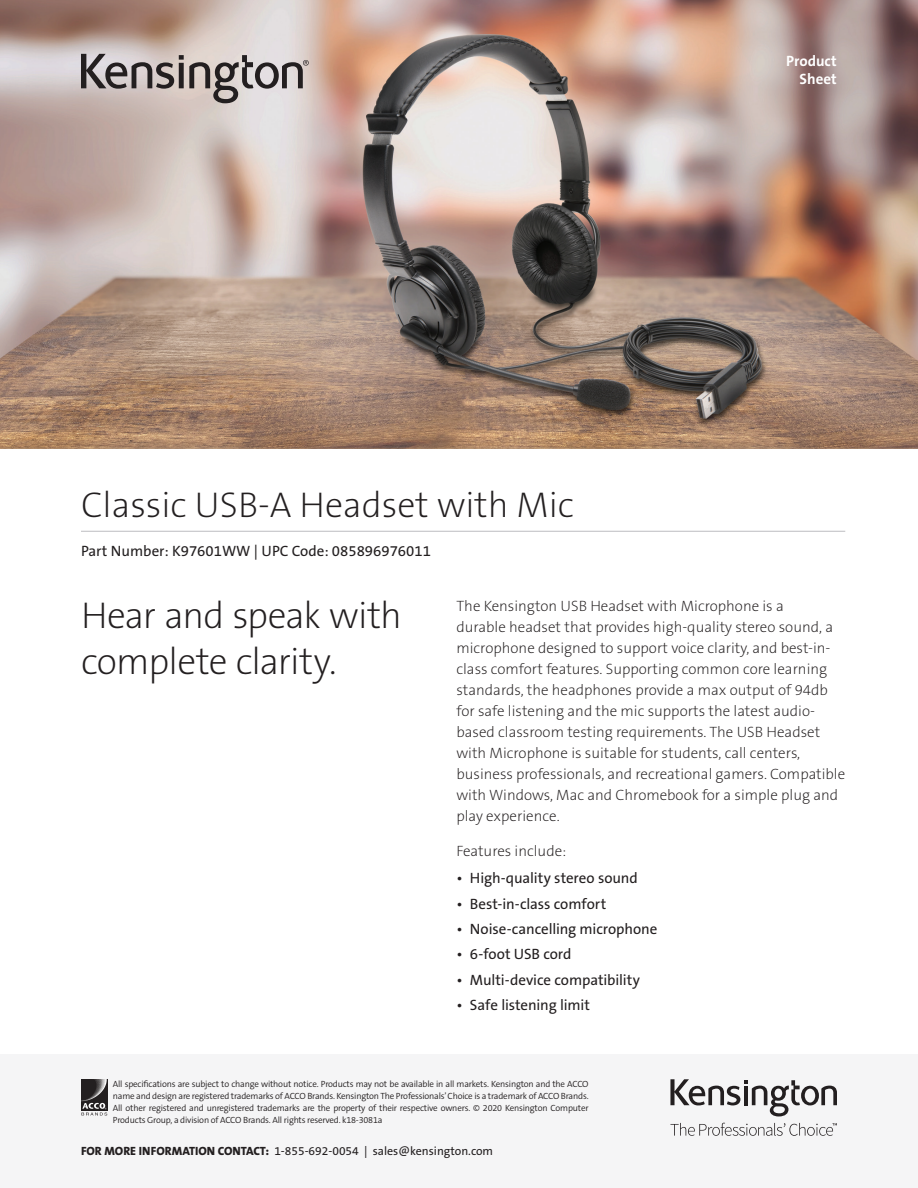
<style>
.page{position:relative;width:918px;height:1188px;background:#fff}
.page>*{position:absolute;margin:0;border:0;box-sizing:border-box;transform-origin:0 0}
.t1{font:37.5px/46.5px "The Sans KENSINGTON2 XL";letter-spacing:-.02em;color:#231f20}
.t2{font:36px "The Sans KENSINGTON2 XL";color:#231f20}
.t3{font:15px/21px "The Sans KENSINGTON2 XL";color:#231f20}
.t4{font:15px "The Sans KENSINGTON5 Rg";letter-spacing:-.005em;color:#231f20}
.t5{font:15px/18px "The Sans KENSINGTON7 Bd";color:#fff;text-align:right}
.t6{font:12px "The Sans KENSINGTON5 Rg";color:#231f20}
.t7{font:9px/12px "The Sans KENSINGTON4 SL";letter-spacing:-.02em;color:#231f20;text-align:justify}
.s1{font-family:"The Sans KENSINGTON8 XB"}
</style>
<div class="page">
<img style="left:0;top:0;width:918px;height:426px">
<div style="left:0;top:426px;width:918px;height:762px;background:#231f20;opacity:.2"></div>
<div style="left:0;top:449px;width:918px;height:739px;background:#fff"></div>
<div style="left:0;top:1054px;width:918px;height:134px;background:#f5f5f6"></div>
<hr style="left:81px;top:531px;width:764px;height:1px;background:#bcbdc0">
<img style="left:81px;top:1079px;width:27px;height:32px">
<svg style="left:81px;top:1103px;width:26px;height:13px"></svg>
<svg style="left:670px;top:1079px;width:167px;height:37px"></svg>
<svg style="left:670px;top:1123px;width:167px;height:13px"></svg>
<svg style="left:81px;top:54px;width:228px;height:49px;background:#aaa2a0"></svg>
<h2 class="t2" style="left:81px;top:486px;width:495px">Classic USB-A Headset with Mic</h2>
<p class="t4" style="left:81px;top:543px;width:351px">Part Number: K97601WW | UPC Code: 085896976011</p>
<p class="t5" style="left:786px;top:52px;width:52px">Product<br>Sheet</p>
<h1 class="t1" style="left:81px;top:593px;width:322px">Hear and speak with complete clarity.</h1>
<p class="t3" style="left:456px;top:596px;width:390px">The Kensington USB Headset with Microphone is a<br>durable headset that provides high-quality stereo sound, a microphone designed to support voice clarity, and best-in&shy;class comfort features. Supporting common core learning standards, the headphones provide a max output of 94db for safe listening and the mic supports the latest audio&shy;based classroom testing requirements. The USB Headset with Microphone is suitable for students, call centers, business professionals, and recreational gamers. Compatible with Windows, Mac and Chromebook for a simple plug and play experience.</p>
<p class="t3" style="left:456px;top:840px;width:111px">Features include:</p>
<p class="t4" style="left:456px;top:870px;width:183px">• High-quality stereo sound</p>
<p class="t4" style="left:456px;top:896px;width:151px">• Best-in-class comfort</p>
<p class="t4" style="left:456px;top:921px;width:203px">• Noise-cancelling microphone</p>
<p class="t4" style="left:456px;top:946px;width:117px">• 6-foot USB cord</p>
<p class="t4" style="left:456px;top:972px;width:185px">• Multi-device compatibility</p>
<p class="t4" style="left:456px;top:997px;width:135px">• Safe listening limit</p>
<p class="t7" style="left:113px;top:1079px;width:477px">All specifications are subject to change without notice. Products may not be available in all markets. Kensington and the ACCO name and design are registered trademarks of ACCO Brands. Kensington The Professionals’ Choice is a trademark of ACCO Brands.<br>All other registered and unregistered trademarks are the property of their respective owners. © 2020 Kensington Computer Products Group, a division of ACCO Brands. All rights reserved. k18-3081a</p>
<p class="t6" style="left:81px;top:1145px;width:414px"><span class="s1">FOR MORE INFORMATION CONTACT:</span> 1-855-692-0054 | sales@kensington.com</p>
</div>
